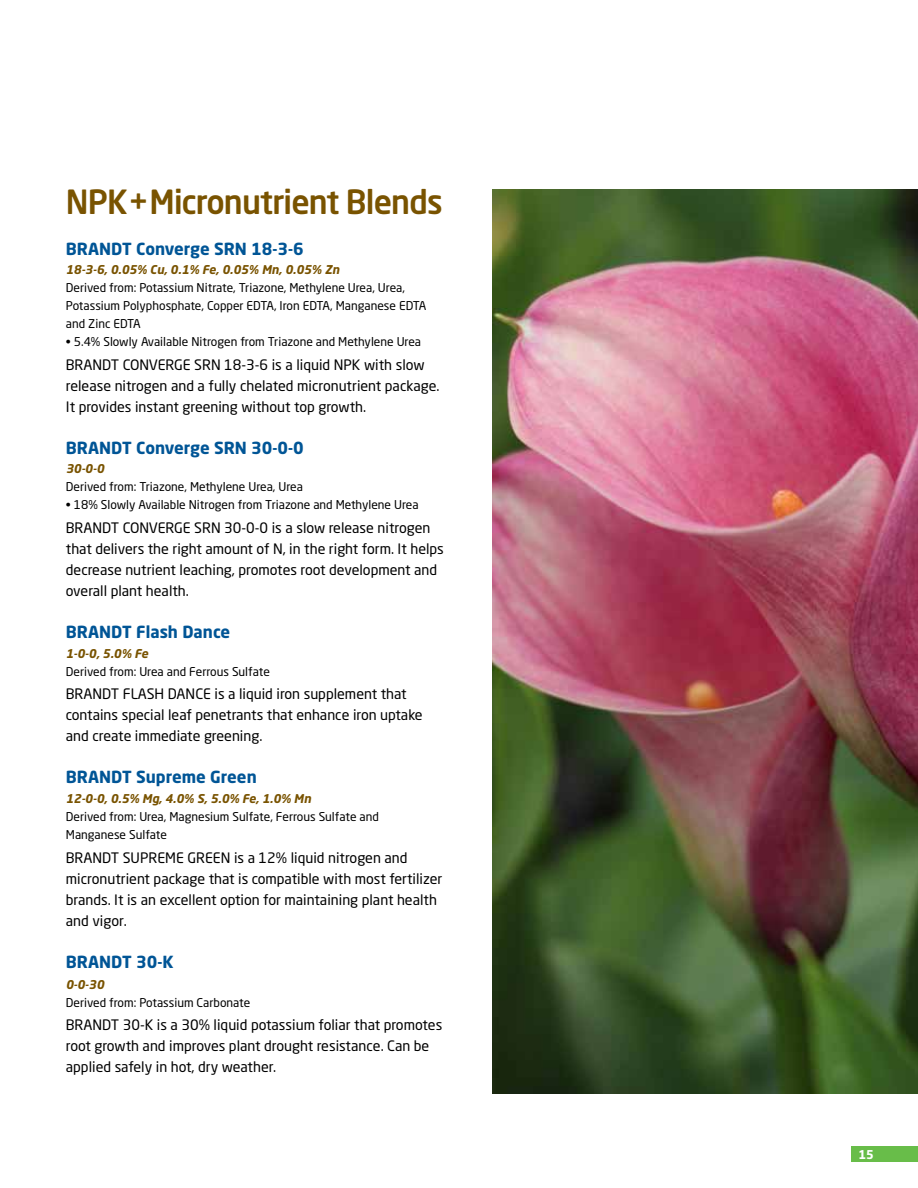
<style>
.page{position:relative;width:918px;height:1188px;background:#fff}
.page>*{position:absolute;margin:0;border:0;box-sizing:border-box;transform-origin:0 0}
.t1{font:500 33px "Neo Sans Pro";letter-spacing:-.025em;color:#795300}
.t2{font:700 16.5px "Neo Sans Pro";color:#005596}
.t3{font:14.25px/21px "Neo Sans Pro";color:#000}
.t4{font:12px/18px "Neo Sans Pro";color:#000}
.t5{font:italic 700 12px "Neo Sans Pro";color:#795300}
.t6{font:700 12px "Neo Sans Pro";color:#fff}
</style>
<div class="page">
<img style="left:492px;top:189px;width:426px;height:905px">
<div style="left:851px;top:1147px;width:67px;height:15px;background:#68bd49"></div>
<h1 class="t1" style="left:66px;top:181px;width:378px">NPK + Micronutrient Blends</h1>
<p class="t2" style="left:66px;top:238px;width:239px">BRANDT Converge SRN 18-3-6</p>
<p class="t5" style="left:66px;top:262px;width:275px">18-3-6, 0.05% Cu, 0.1% Fe, 0.05% Mn, 0.05% Zn</p>
<p class="t4" style="left:66px;top:279px;width:362px">Derived from: Potassium Nitrate, Triazone, Methylene Urea, Urea,<br>Potassium Polyphosphate, Copper EDTA, Iron EDTA, Manganese EDTA and Zinc EDTA</p>
<p class="t4" style="left:66px;top:333px;width:357px">• 5.4% Slowly Available Nitrogen from Triazone and Methylene Urea</p>
<p class="t3" style="left:66px;top:354px;width:375px">BRANDT CONVERGE SRN 18-3-6 is a liquid NPK with slow release nitrogen and a fully chelated micronutrient package.<br>It provides instant greening without top growth.</p>
<p class="t2" style="left:66px;top:437px;width:239px">BRANDT Converge SRN 30-0-0</p>
<p class="t5" style="left:66px;top:461px;width:40px">30-0-0</p>
<p class="t4" style="left:66px;top:478px;width:239px">Derived from: Triazone, Methylene Urea, Urea</p>
<p class="t4" style="left:66px;top:496px;width:354px">• 18% Slowly Available Nitrogen from Triazone and Methylene Urea</p>
<p class="t3" style="left:66px;top:517px;width:380px">BRANDT CONVERGE SRN 30-0-0 is a slow release nitrogen that delivers the right amount of N, in the right form. It helps decrease nutrient leaching, promotes root development and overall plant health.</p>
<p class="t2" style="left:66px;top:621px;width:166px">BRANDT Flash Dance</p>
<p class="t5" style="left:66px;top:646px;width:84px">1-0-0, 5.0% Fe</p>
<p class="t4" style="left:66px;top:662px;width:206px">Derived from: Urea and Ferrous Sulfate</p>
<p class="t3" style="left:66px;top:683px;width:358px">BRANDT FLASH DANCE is a liquid iron supplement that contains special leaf penetrants that enhance iron uptake and create immediate greening.</p>
<p class="t2" style="left:66px;top:767px;width:192px">BRANDT Supreme Green</p>
<p class="t5" style="left:66px;top:791px;width:247px">12-0-0, 0.5% Mg, 4.0% S, 5.0% Fe, 1.0% Mn</p>
<p class="t4" style="left:66px;top:807px;width:315px">Derived from: Urea, Magnesium Sulfate, Ferrous Sulfate and<br>Manganese Sulfate</p>
<p class="t3" style="left:66px;top:847px;width:378px">BRANDT SUPREME GREEN is a 12% liquid nitrogen and micronutrient package that is compatible with most fertilizer brands. It is an excellent option for maintaining plant health and vigor.</p>
<p class="t2" style="left:66px;top:951px;width:109px">BRANDT 30-K</p>
<p class="t5" style="left:66px;top:976px;width:40px">0-0-30</p>
<p class="t4" style="left:66px;top:993px;width:186px">Derived from: Potassium Carbonate</p>
<p class="t3" style="left:66px;top:1014px;width:378px">BRANDT 30-K is a 30% liquid potassium foliar that promotes root growth and improves plant drought resistance. Can be applied safely in hot, dry weather.</p>
<p class="t6" style="left:858px;top:1146px;width:17px">15</p>
</div>
